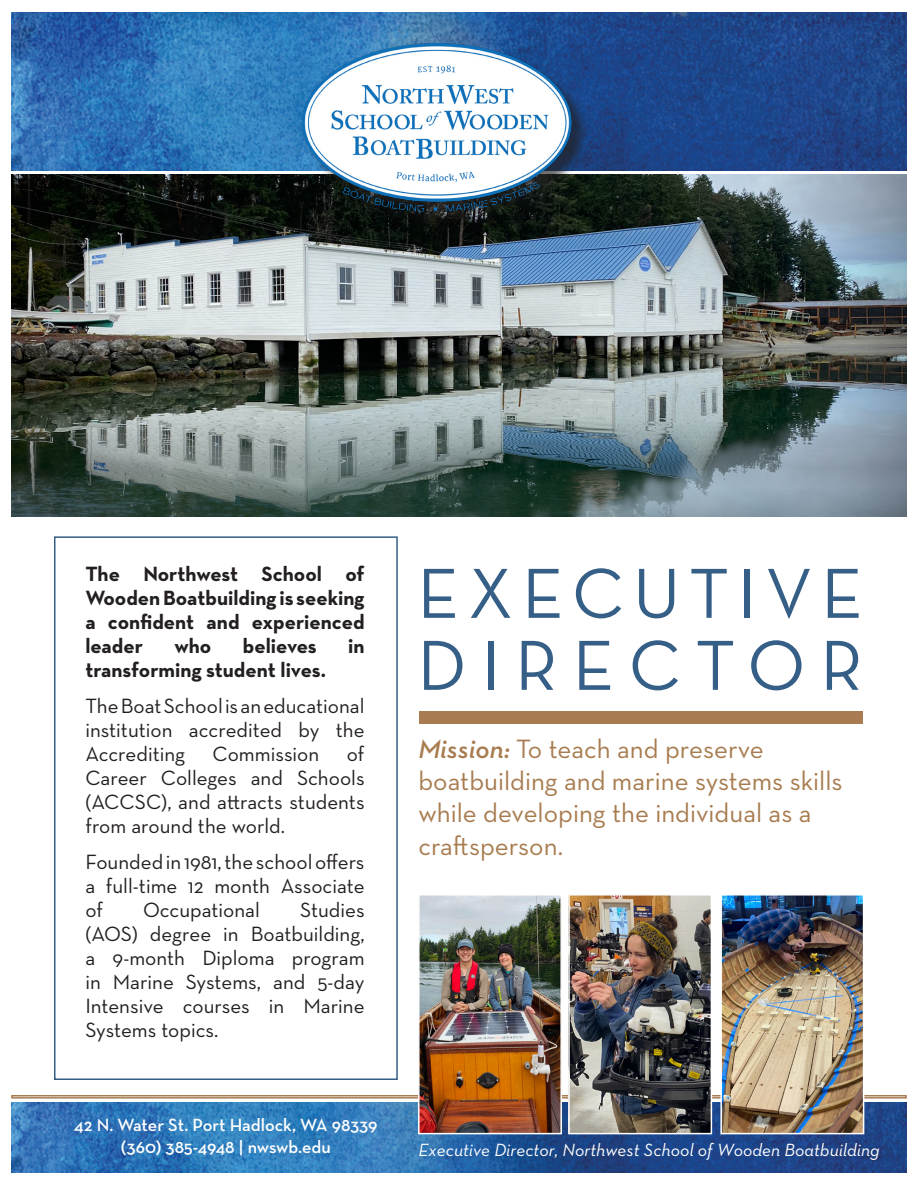
<style>
.page{position:relative;width:918px;height:1188px;background:#fff}
.page>*{position:absolute;margin:0;border:0;box-sizing:border-box;transform-origin:0 0}
.t1{font:72px/72px "Neutraface Text";letter-spacing:.12em;color:#355f87}
.t2{font:27px/32.4px "Neutraface Text";color:#a87c50}
.t3{font:21px/24px "Neutraface Text";color:#231f20;text-align:justify}
.t4{font:700 21px/24px "Neutraface Text";color:#231f20;text-align:justify}
.t5{font:600 18px "Neutraface Text";letter-spacing:-.005em;color:#fff}
.t6{font:italic 18px "Neutraface Text";color:#fff}
.s1{font-weight:600;font-style:italic}
</style>
<div class="page">
<img style="left:11px;top:1102px;width:896px;height:70px">
<img style="left:11px;top:174px;width:896px;height:343px">
<img style="left:11px;top:13px;width:896px;height:158px">
<div style="left:305px;top:45px;width:285px;height:184px;background:#231f20;opacity:.65"></div>
<img style="left:297px;top:39px;width:281px;height:174px">
<div style="left:11px;top:1095px;width:896px;height:4px;border:2px solid #a87c50"></div>
<img style="left:421px;top:897px;width:138px;height:234px">
<div style="left:418px;top:894px;width:144px;height:240px;border:2px solid #fff"></div>
<img style="left:571px;top:897px;width:138px;height:234px">
<div style="left:568px;top:894px;width:144px;height:240px;border:2px solid #fff"></div>
<img style="left:723px;top:897px;width:138px;height:234px">
<div style="left:720px;top:894px;width:144px;height:240px;border:2px solid #fff"></div>
<div style="left:54px;top:536px;width:344px;height:544px;border:2px solid #355f87"></div>
<div style="left:419px;top:712px;width:443px;height:12px;background:#a87c50"></div>
<p class="t4" style="left:85px;top:561px;width:281px">The Northwest School of Wooden Boatbuilding is seeking a confident and experienced leader</p>
<p class="t4" style="left:174px;top:633px;width:39px">who</p>
<p class="t4" style="left:243px;top:633px;width:75px">believes</p>
<p class="t4" style="left:348px;top:633px;width:18px">in</p>
<p class="t4" style="left:85px;top:657px;width:242px">transforming student lives.</p>
<p class="t3" style="left:85px;top:693px;width:281px">The Boat School is an educational institution accredited by the Accrediting</p>
<p class="t3" style="left:85px;top:741px;width:281px;text-indent:262px">of Career Colleges and Schools (ACCSC), and attracts students from around the world.</p>
<p class="t3" style="left:85px;top:849px;width:281px">Founded in 1981, the school offers a full-time 12 month Associate of</p>
<p class="t3" style="left:213px;top:741px;width:108px">Commission</p>
<p class="t3" style="left:85px;top:897px;width:281px;text-indent:215px">Studies (AOS) degree in Boatbuilding, a 9-month Diploma program in Marine Systems, and 5-day Intensive courses in Marine Systems topics.</p>
<p class="t3" style="left:143px;top:897px;width:118px">Occupational</p>
<p class="t1" style="left:417px;top:556px;width:447px">EXECUTIVE<br>DIRECTOR</p>
<p class="t2" style="left:418px;top:732px;width:426px"><span class="s1">Mission:</span> To teach and preserve boatbuilding and marine systems skills while developing the individual as a craftsperson.</p>
<p class="t5" style="left:74px;top:1114px;width:305px">42 N. Water St. Port Hadlock, WA 98339</p>
<p class="t5" style="left:121px;top:1135px;width:211px">(360) 385-4948 | nwswb.edu</p>
<p class="t6" style="left:418px;top:1138px;width:463px">Executive Director, Northwest School of Wooden Boatbuilding</p>
</div>
